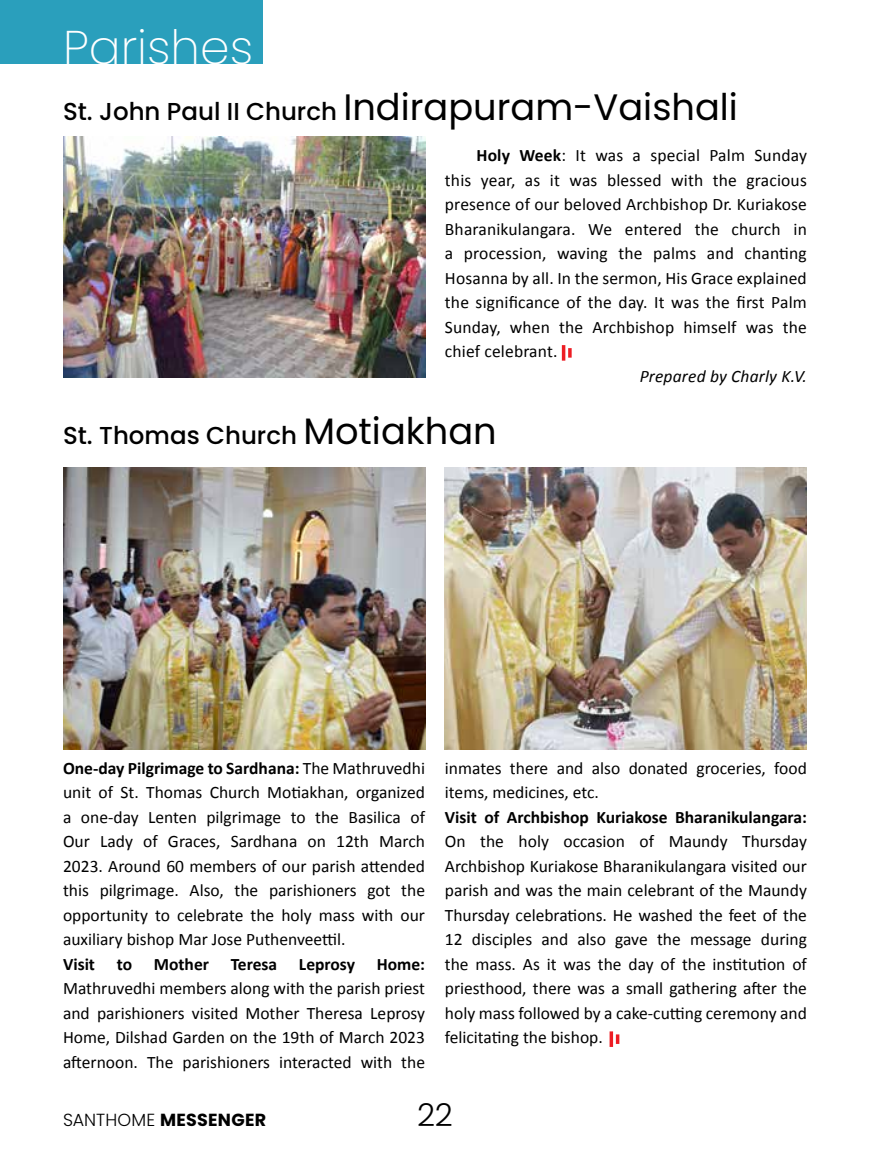
<style>
.page{position:relative;width:870px;height:1166px;background:#fff}
.page>*{position:absolute;margin:0;border:0;box-sizing:border-box;transform-origin:0 0}
.t1{font:200 47.25px "Poppins";color:#fff}
.t2{font:36.75px "Poppins";color:#000}
.t3{font:300 31.5px "Poppins";color:#000}
.t4{font:500 24.5px "Poppins";color:#000}
.t5{font:17.5px/24.5px "Calibri";color:#000;text-align:justify}
.t6{font:700 17.5px "Calibri";color:#000}
.t7{font:italic 17.5px "Calibri";letter-spacing:.01em;color:#000}
.t8{font:700 17.5px "Poppins";letter-spacing:.015em;color:#000}
.s1{font-weight:500;font-size:24.5px}
.s2{font-weight:700}
.s3{font-weight:400;font-size:36.75px}
.s4{font-weight:300}
</style>
<div class="page">
<div style="left:0;top:0;width:262px;height:64px;background:#2a9fbc"></div>
<svg style="left:561px;top:345px;width:4px;height:15px"></svg>
<svg style="left:568px;top:348px;width:3px;height:9px"></svg>
<img style="left:63px;top:136px;width:362px;height:242px">
<img style="left:63px;top:467px;width:362px;height:282px">
<img style="left:445px;top:467px;width:361px;height:282px">
<svg style="left:609px;top:1031px;width:4px;height:16px"></svg>
<svg style="left:615px;top:1034px;width:4px;height:9px"></svg>
<h1 class="t1" style="left:63px;top:20px;width:191px">Parishes</h1>
<h2 class="t2" style="left:63px;top:86px;width:676px"><span class="s1">St. John Paul II Church</span> Indirapuram-Vaishali</h2>
<p class="t5" style="left:445px;top:143px;width:363px;text-indent:32px"><span class="s2">Holy Week</span>: It was a special Palm Sunday this year, as it was blessed with the gracious presence of our beloved Archbishop Dr. Kuriakose Bharanikulangara. We entered the church in a procession, waving the palms and chanting Hosanna by all. In the sermon, His Grace explained the significance of the day. It was the first Palm Sunday, when the Archbishop himself was the chief celebrant.</p>
<p class="t7" style="left:639px;top:364px;width:169px">Prepared by Charly K.V.</p>
<h3 class="t4" style="left:63px;top:421px;width:435px">St. Thomas Church <span class="s3">Motiakhan</span></h3>
<p class="t5" style="left:63px;top:756px;width:363px"><span class="s2">One-day Pilgrimage to Sardhana:</span> The Mathruvedhi unit of St. Thomas Church Motiakhan, organized a one-day Lenten pilgrimage to the Basilica of Our Lady of Graces, Sardhana on 12th March 2023. Around 60 members of our parish attended this pilgrimage. Also, the parishioners got the opportunity to celebrate the holy mass with our auxiliary bishop Mar Jose Puthenveettil.</p>
<p class="t6" style="left:63px;top:953px;width:363px">Visit to Mother Teresa Leprosy Home:</p>
<p class="t5" style="left:63px;top:976px;width:363px">Mathruvedhi members along with the parish priest and parishioners visited Mother Theresa Leprosy Home, Dilshad Garden on the 19th of March 2023 afternoon. The parishioners interacted with the</p>
<p class="t5" style="left:445px;top:756px;width:363px">inmates there and also donated groceries, food items, medicines, etc.</p>
<p class="t6" style="left:445px;top:806px;width:363px">Visit of Archbishop Kuriakose Bharanikulangara:</p>
<p class="t5" style="left:445px;top:829px;width:363px">On the holy occasion of Maundy Thursday Archbishop Kuriakose Bharanikulangara visited our parish and was the main celebrant of the Maundy Thursday celebrations. He washed the feet of the 12 disciples and also gave the message during the mass. As it was the day of the institution of priesthood, there was a small gathering after the holy mass followed by a cake-cutting ceremony and felicitating the bishop.</p>
<p class="t8" style="left:63px;top:1109px;width:205px"><span class="s4">SANTHOME</span> MESSENGER</p>
<h3 class="t3" style="left:417px;top:1096px;width:37px">22</h3>
</div>
